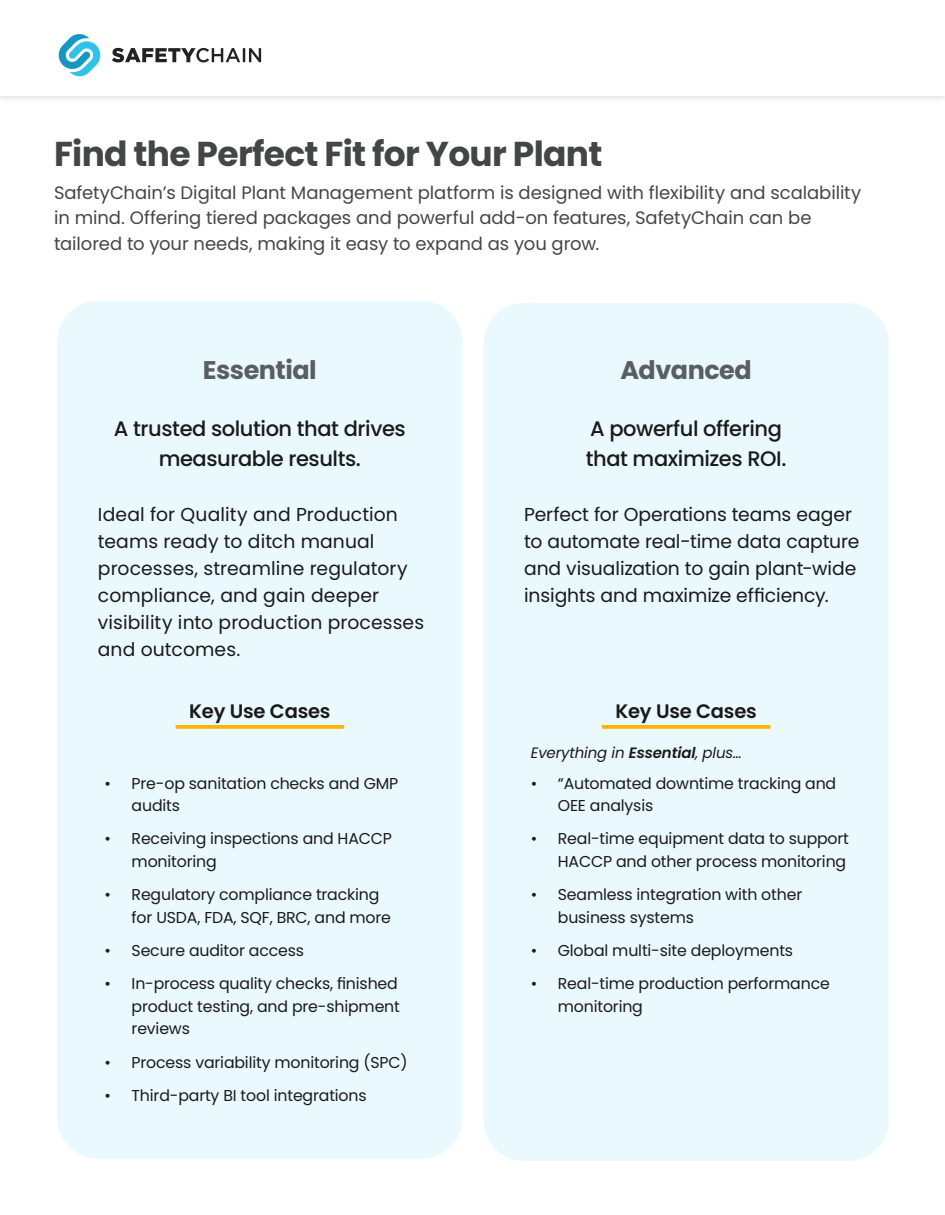
<style>
.page{position:relative;width:945px;height:1215px;background:#fff}
.page>*{position:absolute;margin:0;border:0;box-sizing:border-box;transform-origin:0 0}
.t1{font:700 34.5px "Poppins";letter-spacing:-.02em;color:#444645}
.Body{font:700 25.5px "Poppins";letter-spacing:-.02em;color:#595e66}
.Body-2{font:500 21px/30px "Poppins";letter-spacing:-.02em;color:#1a1a1a;text-align:center}
.Yellow-highlight-header{font:600 19.5px "Poppins";letter-spacing:-.01em;color:#1a1a1a}
.t2{font:18.75px/27px "Poppins";color:#1a1a1a}
.t3{font:18px/25.5px "Poppins";letter-spacing:-.005em;color:#454746}
.t4{font:15.75px/22.5px "Poppins";letter-spacing:-.01em;color:#1a1a1a}
.Bullets{font:italic 15px "Poppins";letter-spacing:-.01em;color:#1a1a1a}
.s1{font-weight:600}
</style>
<div class="page">
<div style="left:0;top:0;width:945px;height:104px;background:#595e66;opacity:.3"></div>
<div style="left:0;top:0;width:945px;height:96px;background:#fff"></div>
<svg style="left:58px;top:34px;width:43px;height:43px"></svg>
<svg style="left:112px;top:48px;width:149px;height:14px"></svg>
<div style="left:57px;top:301px;width:405px;height:858px;background:#eaf9fd;border-radius:40px"></div>
<div style="left:484px;top:303px;width:405px;height:858px;background:#eaf9fd;border-radius:40px"></div>
<svg style="left:602px;top:725px;width:168px;height:4px"></svg>
<svg style="left:176px;top:725px;width:168px;height:4px"></svg>
<p class="t1" style="left:54px;top:134px;width:550px">Find the Perfect Fit for Your Plant</p>
<p class="t3" style="left:54px;top:180px;width:809px">SafetyChain’s Digital Plant Management platform is designed with flexibility and scalability in mind. Offering tiered packages and powerful add-on features, SafetyChain can be tailored to your needs, making it easy to expand as you grow.</p>
<p class="Body" style="left:203px;top:355px;width:115px">Essential</p>
<p class="Body" style="left:620px;top:355px;width:133px">Advanced</p>
<p class="Body-2" style="left:114px;top:414px;width:293px">A trusted solution that drives measurable results.</p>
<p class="Body-2" style="left:586px;top:414px;width:202px;text-align:left">A powerful offering that maximizes ROI.</p>
<p class="t2" style="left:98px;top:501px;width:328px">Ideal for Quality and Production teams ready to ditch manual processes, streamline regulatory compliance, and gain deeper visibility into production processes and outcomes.</p>
<p class="t2" style="left:524px;top:501px;width:337px">Perfect for Operations teams eager to automate real-time data capture and visualization to gain plant-wide insights and maximize efficiency.</p>
<p class="Yellow-highlight-header" style="left:189px;top:700px;width:143px">Key Use Cases</p>
<p class="Yellow-highlight-header" style="left:615px;top:700px;width:143px">Key Use Cases</p>
<p class="t4" style="left:132px;top:772px;width:268px;text-indent:-27px">• Pre-op sanitation checks and GMP audits</p>
<p class="t4" style="left:132px;top:828px;width:262px;text-indent:-27px">• Receiving inspections and HACCP monitoring</p>
<p class="t4" style="left:132px;top:883px;width:261px;text-indent:-27px">• Regulatory compliance tracking for USDA, FDA, SQF, BRC, and more</p>
<p class="t4" style="left:105px;top:939px;width:201px">• Secure auditor access</p>
<p class="t4" style="left:132px;top:973px;width:270px;text-indent:-27px">• In-process quality checks, finished product testing, and pre-shipment reviews</p>
<p class="t4" style="left:105px;top:1051px;width:305px">• Process variability monitoring (SPC)</p>
<p class="t4" style="left:105px;top:1084px;width:264px">• Third-party BI tool integrations</p>
<p class="Bullets" style="left:531px;top:744px;width:213px">Everything in <span class="s1">Essential</span>, plus…</p>
<p class="t4" style="left:558px;top:772px;width:280px;text-indent:-27px">• “Automated downtime tracking and<br>OEE analysis</p>
<p class="t4" style="left:531px;top:828px;width:320px;text-align:right">• Real-time equipment data to support<br>HACCP and other process monitoring</p>
<p class="t4" style="left:558px;top:883px;width:246px;text-indent:-27px">• Seamless integration with other business systems</p>
<p class="t4" style="left:531px;top:939px;width:264px">• Global multi-site deployments</p>
<p class="t4" style="left:558px;top:973px;width:274px;text-indent:-27px">• Real-time production performance monitoring</p>
</div>
